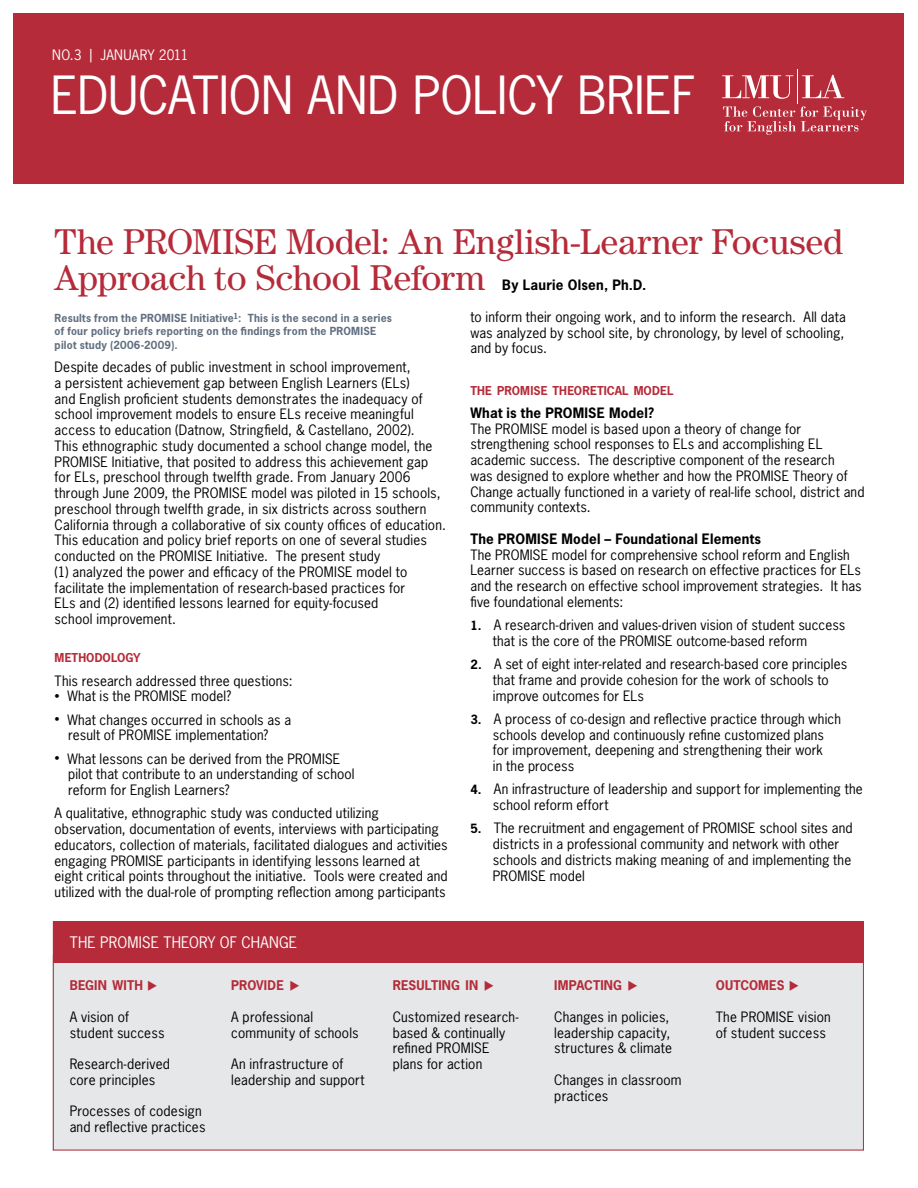
<style>
.page{position:relative;width:918px;height:1188px;background:#fff}
.page>*{position:absolute;margin:0;border:0;box-sizing:border-box;transform-origin:0 0}
.t1{font:49.5px "News Gothic Std";color:#fff}
.t2{font:36px/36px "Century Std";letter-spacing:-.01em;color:#b52b39}
.t3{font:15px "News Gothic Std";letter-spacing:.005em;color:#fff}
.t4{font:13.5px/15.8px "News Gothic Std";letter-spacing:.01em;color:#000}
.t5{font:700 13.5px "News Gothic Std";letter-spacing:.015em;color:#000}
.t6{font:13.5px "News Gothic Std";color:#fff}
.t7{font:700 12.6px "News Gothic Std";letter-spacing:.01em;color:#b52b39}
.t8{font:700 11.55px "News Gothic Std";letter-spacing:.005em;color:#b52b39}
.t9{font:700 10.5px/13.5px "News Gothic Std";letter-spacing:.025em;color:#616f80}
.s1{font-size:10.5px}
.s2{font-weight:700;font-size:12px}
</style>
<div class="page">
<div style="left:14px;top:14px;width:890px;height:170px;background:#b52b39"></div>
<div style="left:52px;top:955px;width:812px;height:195px;background:#e6e7e8"></div>
<div style="left:53px;top:921px;width:811px;height:42px;background:#b52b39"></div>
<div style="left:53px;top:922px;width:811px;height:228px;border:1px solid #b52b39"></div>
<svg style="left:722px;top:75px;width:71px;height:24px"></svg>
<svg style="left:802px;top:75px;width:42px;height:23px"></svg>
<hr style="left:797px;top:69px;width:1px;height:34px;background:#fff">
<svg style="left:723px;top:106px;width:144px;height:29px"></svg>
<p class="t6" style="left:52px;top:47px;width:57px">no.3 | january</p>
<p class="t6" style="left:159px;top:47px;width:31px">2011</p>
<h1 class="t1" style="left:51px;top:63px;width:54px">Education</h1>
<h1 class="t1" style="left:307px;top:63px;width:31px">and</h1>
<h1 class="t1" style="left:413px;top:63px;width:53px">Policy</h1>
<h1 class="t1" style="left:577px;top:63px;width:52px">Brief</h1>
<h2 class="t2" style="left:55px;top:223px;width:790px">The Promise Model: An English-Learner Focused<br>Approach to School Reform</h2>
<p class="t5" style="left:502px;top:275px;width:146px">By Laurie Olsen, Ph.D.</p>
<p class="t9" style="left:55px;top:311px;width:339px;text-indent:136px">Initiative<sup>1</sup>: This is the second in a series of four policy briefs reporting on the findings from the PROMISE<br>pilot study (2006-2009).</p>
<p class="t4" style="left:55px;top:359px;width:393px">Despite decades of public investment in school improvement,<br>a persistent achievement gap between English Learners (ELs)<br>and English proficient students demonstrates the inadequacy of school improvement models to ensure ELs receive meaningful access to education (Datnow, Stringfield, &amp; Castellano, 2002).<br>This ethnographic study documented a school change model, the PROMISE Initiative, that posited to address this achievement gap for ELs, preschool through twelfth grade. From January 2006 through June 2009, the PROMISE model was piloted in 15 schools, preschool through twelfth grade, in six districts across southern California through a collaborative of six county offices of education.<br>This education and policy brief reports on one of several studies conducted on the PROMISE Initiative. The present study<br>(1) analyzed the power and efficacy of the PROMISE model to facilitate the implementation of research-based practices for<br>ELs and (2) identified lessons learned for equity-focused<br>school improvement.</p>
<p class="t8" style="left:55px;top:650px;width:88px">methodology</p>
<p class="t4" style="left:55px;top:673px;width:240px">This research addressed three questions:</p>
<p class="t4" style="left:55px;top:688px;width:178px"><span class="s1">•</span> What is the PROMISE model?</p>
<p class="t4" style="left:68px;top:712px;width:225px;text-indent:-14px"><span class="s1">•</span> What changes occurred in schools as a result of PROMISE implementation?</p>
<p class="t4" style="left:68px;top:751px;width:288px;text-indent:-14px"><span class="s1">•</span> What lessons can be derived from the PROMISE pilot that contribute to an understanding of school reform for English Learners?</p>
<p class="t4" style="left:55px;top:805px;width:395px">A qualitative, ethnographic study was conducted utilizing observation, documentation of events, interviews with participating educators, collection of materials, facilitated dialogues and activities engaging PROMISE participants in identifying lessons learned at eight critical points throughout the initiative. Tools were created and utilized with the dual-role of prompting reflection among participants</p>
<p class="t9" style="left:55px;top:311px;width:123px">Results from the PROMISE</p>
<p class="t3" style="left:70px;top:933px;width:112px">The PROMISE Theory</p>
<p class="t3" style="left:220px;top:933px;width:41px">of Change</p>
<p class="t4" style="left:470px;top:309px;width:377px">to inform their ongoing work, and to inform the research. All data was analyzed by school site, by chronology, by level of schooling, and by focus.</p>
<p class="t8" style="left:470px;top:383px;width:205px">the promise theoretical model</p>
<p class="t5" style="left:470px;top:404px;width:122px">What is the PROMISE</p>
<p class="t5" style="left:609px;top:404px;width:47px">Model?</p>
<p class="t4" style="left:470px;top:421px;width:396px">The PROMISE model is based upon a theory of change for strengthening school responses to ELs and accomplishing EL academic success. The descriptive component of the research<br>was designed to explore whether and how the PROMISE Theory of Change actually functioned in a variety of real-life school, district and community contexts.</p>
<p class="t5" style="left:470px;top:530px;width:75px">The PROMISE</p>
<p class="t5" style="left:562px;top:530px;width:201px">Model – Foundational Elements</p>
<p class="t4" style="left:470px;top:547px;width:393px">The PROMISE model for comprehensive school reform and English Learner success is based on research on effective practices for ELs and the research on effective school improvement strategies. It has five foundational elements:</p>
<p class="t4" style="left:493px;top:617px;width:354px;text-indent:-22px"><span class="s2">1.</span> A research-driven and values-driven vision of student success that is the core of the PROMISE outcome-based reform</p>
<p class="t4" style="left:493px;top:656px;width:356px;text-indent:-22px"><span class="s2">2.</span> A set of eight inter-related and research-based core principles that frame and provide cohesion for the work of schools to improve outcomes for ELs</p>
<p class="t4" style="left:493px;top:711px;width:350px;text-indent:-22px"><span class="s2">3.</span> A process of co-design and reflective practice through which schools develop and continuously refine customized plans for improvement, deepening and strengthening their work<br>in the process</p>
<p class="t4" style="left:493px;top:781px;width:371px;text-indent:-22px"><span class="s2">4.</span> An infrastructure of leadership and support for implementing the school reform effort</p>
<p class="t4" style="left:493px;top:820px;width:361px;text-indent:-22px"><span class="s2">5.</span> The recruitment and engagement of PROMISE school sites and districts in a professional community and network with other schools and districts making meaning of and implementing the PROMISE model</p>
<p class="t7" style="left:70px;top:977px;width:89px">begin with ◆</p>
<p class="t4" style="left:70px;top:1009px;width:96px">A vision of student success</p>
<p class="t4" style="left:70px;top:1056px;width:102px">Research-derived core principles</p>
<p class="t4" style="left:70px;top:1103px;width:137px">Processes of codesign and reflective practices</p>
<p class="t7" style="left:231px;top:977px;width:70px">provide ◆</p>
<p class="t4" style="left:231px;top:1009px;width:129px">A professional community of schools</p>
<p class="t4" style="left:231px;top:1056px;width:135px">An infrastructure of leadership and support</p>
<p class="t7" style="left:393px;top:977px;width:103px">resulting in ◆</p>
<p class="t4" style="left:393px;top:1009px;width:127px">Customized research&shy;based &amp; continually refined PROMISE plans for action</p>
<p class="t7" style="left:554px;top:977px;width:85px">impacting ◆</p>
<p class="t4" style="left:554px;top:1009px;width:119px">Changes in policies, leadership capacity, structures &amp; climate</p>
<p class="t4" style="left:554px;top:1072px;width:129px">Changes in classroom practices</p>
<p class="t7" style="left:716px;top:977px;width:85px">outcomes ◆</p>
<p class="t4" style="left:716px;top:1009px;width:117px">The PROMISE vision of student success</p>
</div>
